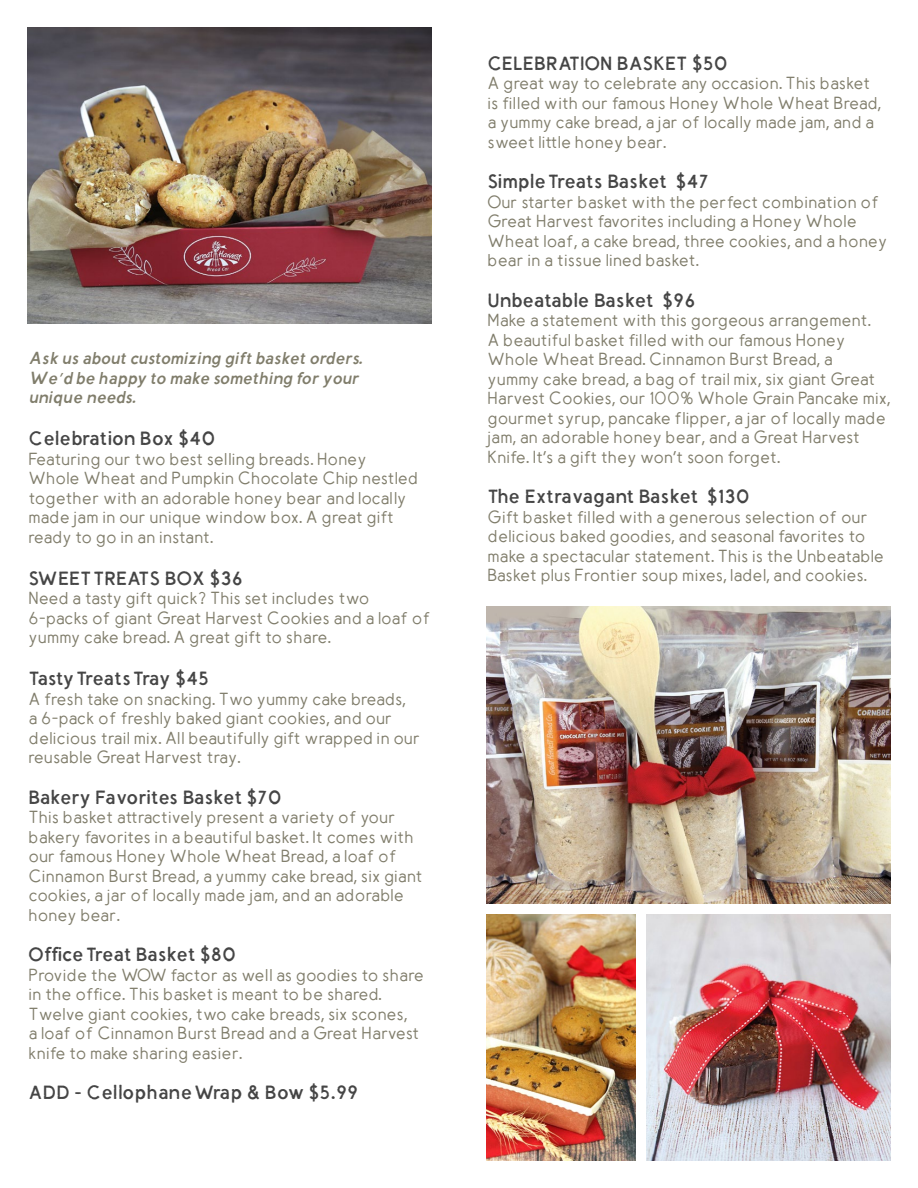
<style>
.page{position:relative;width:918px;height:1188px;background:#fff}
.page>*{position:absolute;margin:0;border:0;box-sizing:border-box;transform-origin:0 0}
.t1{font:19.5px "GH Simple Rustic";letter-spacing:-.03em;color:#454545}
.t2{font:19.5px "GH Simple Rustic";color:#454545}
.t3{font:600 16.5px/19.5px "GH Simple";color:#807d6b}
.t4{font:italic 700 16.5px/19.5px "GH Simple";letter-spacing:-.02em;color:#807d6b}
</style>
<div class="page">
<img style="left:27px;top:27px;width:404px;height:297px">
<img style="left:486px;top:606px;width:404px;height:297px">
<img style="left:486px;top:915px;width:150px;height:246px">
<img style="left:647px;top:915px;width:244px;height:246px">
<p class="t4" style="left:28px;top:350px;width:336px">Ask us about customizing gift basket orders.<br>We’d be happy to make something for your unique needs.</p>
<p class="t1" style="left:28px;top:428px;width:188px">Celebration Box $40</p>
<p class="t3" style="left:28px;top:450px;width:391px">Featuring our two best selling breads. Honey Whole Wheat and Pumpkin Chocolate Chip nestled together with an adorable honey bear and locally made jam in our unique window box. A great gift ready to go in an instant.</p>
<p class="t2" style="left:28px;top:567px;width:216px">SWEET TREATS BOX $36</p>
<p class="t3" style="left:28px;top:590px;width:404px">Need a tasty gift quick? This set includes two<br>6-packs of giant Great Harvest Cookies and a loaf of yummy cake bread. A great gift to share.</p>
<p class="t1" style="left:28px;top:668px;width:182px">Tasty Treats Tray $45</p>
<p class="t3" style="left:28px;top:690px;width:393px">A fresh take on snacking. Two yummy cake breads,<br>a 6-pack of freshly baked giant cookies, and our delicious trail mix. All beautifully gift wrapped in our reusable Great Harvest tray.</p>
<p class="t1" style="left:28px;top:786px;width:255px">Bakery Favorites Basket $70</p>
<p class="t3" style="left:28px;top:809px;width:396px">This basket attractively present a variety of your bakery favorites in a beautiful basket. It comes with our famous Honey Whole Wheat Bread, a loaf of Cinnamon Burst Bread, a yummy cake bread, six giant cookies, a jar of locally made jam, and an adorable honey bear.</p>
<p class="t1" style="left:28px;top:944px;width:209px">Office Treat Basket $80</p>
<p class="t3" style="left:28px;top:966px;width:397px">Provide the WOW factor as well as goodies to share in the office. This basket is meant to be shared.<br>Twelve giant cookies, two cake breads, six scones,<br>a loaf of Cinnamon Burst Bread and a Great Harvest knife to make sharing easier.</p>
<p class="t2" style="left:28px;top:1082px;width:331px">ADD - Cellophane Wrap &amp; Bow $5.99</p>
<p class="t2" style="left:487px;top:52px;width:242px">CELEBRATION BASKET $50</p>
<p class="t3" style="left:488px;top:75px;width:395px">A great way to celebrate any occasion. This basket is filled with our famous Honey Whole Wheat Bread, a yummy cake bread, a jar of locally made jam, and a sweet little honey bear.</p>
<p class="t1" style="left:488px;top:171px;width:223px">Simple Treats Basket $47</p>
<p class="t3" style="left:488px;top:193px;width:401px">Our starter basket with the perfect combination of Great Harvest favorites including a Honey Whole Wheat loaf, a cake bread, three cookies, and a honey bear in a tissue lined basket.</p>
<p class="t1" style="left:488px;top:289px;width:210px">Unbeatable Basket $96</p>
<p class="t3" style="left:488px;top:312px;width:405px">Make a statement with this gorgeous arrangement.<br>A beautiful basket filled with our famous Honey Whole Wheat Bread. Cinnamon Burst Bread, a<br>yummy cake bread, a bag of trail mix, six giant Great Harvest Cookies, our 100% Whole Grain Pancake mix, gourmet syrup, pancake flipper, a jar of locally made jam, an adorable honey bear, and a Great Harvest Knife. It’s a gift they won’t soon forget.</p>
<p class="t1" style="left:488px;top:486px;width:264px">The Extravagant Basket $130</p>
<p class="t3" style="left:488px;top:508px;width:398px">Gift basket filled with a generous selection of our delicious baked goodies, and seasonal favorites to make a spectacular statement. This is the Unbeatable Basket plus Frontier soup mixes, ladel, and cookies.</p>
</div>
